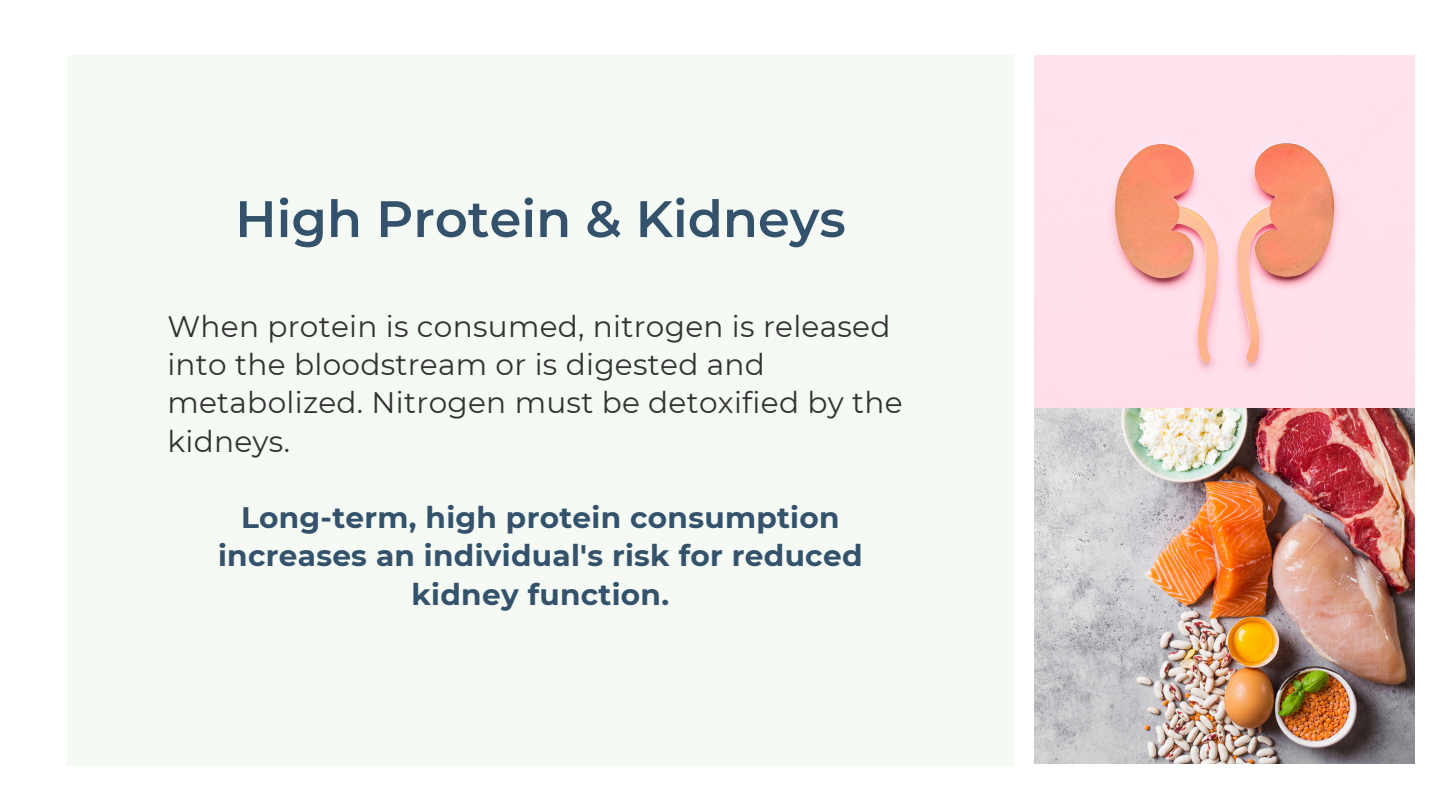
<style>
.page{position:relative;width:1440px;height:810px;background:#fff}
.page>*{position:absolute;margin:0;border:0;box-sizing:border-box;transform-origin:0 0}
.t1{font:600 51.2px "Montserrat";color:#34526b}
.t2{font:29.6px/38.2px "Montserrat";letter-spacing:.01em;color:#333}
.t3{font:700 29.6px/38.2px "Montserrat";letter-spacing:.01em;color:#34526b;text-align:center}
</style>
<div class="page">
<img style="left:1034px;top:55px;width:381px;height:709px">
<div style="left:67px;top:55px;width:948px;height:711px;background:#f5faf4"></div>
<p class="t1" style="left:235px;top:187px;width:612px">High Protein &amp; Kidneys</p>
<p class="t2" style="left:167px;top:307px;width:737px">When protein is consumed, nitrogen is released into the bloodstream or is digested and metabolized. Nitrogen must be detoxified by the kidneys.</p>
<p class="t3" style="left:218px;top:498px;width:646px">Long-term, high protein consumption increases an individual's risk for reduced kidney function.</p>
</div>
